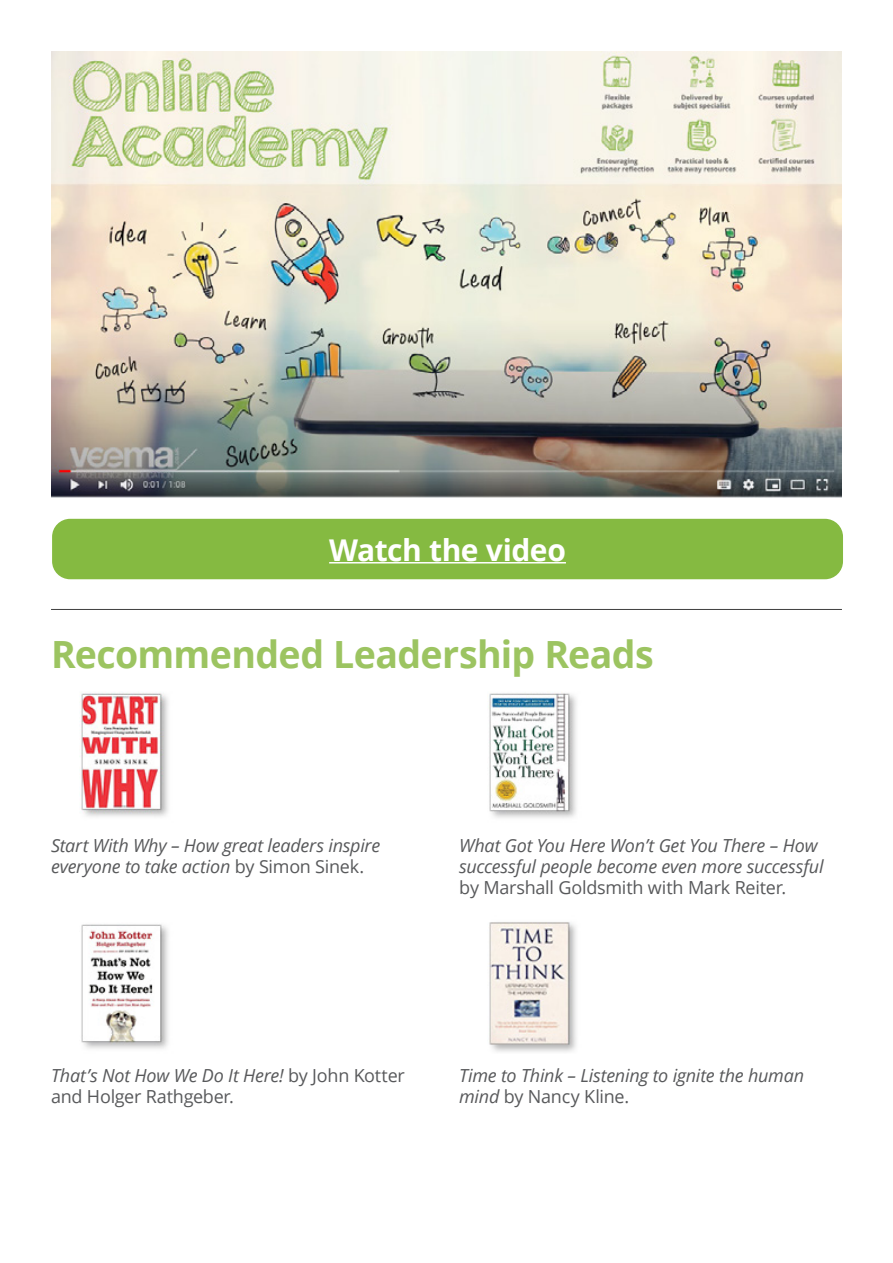
<style>
.page{position:relative;width:893px;height:1263px;background:#fff}
.page>*{position:absolute;margin:0;border:0;box-sizing:border-box;transform-origin:0 0}
.t1{font:700 37.5px "Open Sans";letter-spacing:-.015em;color:#9cc461}
.t2{font:700 30px "Open Sans";letter-spacing:-.015em;color:#fff}
.t3{font:italic 18px/21px "Open Sans";letter-spacing:-.015em;color:#58595b}
.t4{font:18px/21px "Open Sans";letter-spacing:-.015em;color:#58595b}
.s1{font-style:normal}
.s2{font-style:italic}
</style>
<div class="page">
<hr style="left:51px;top:609px;width:791px;height:1px;background:#3f3f3f">
<img style="left:81px;top:693px;width:88px;height:124px">
<img style="left:81px;top:924px;width:88px;height:125px">
<img style="left:489px;top:693px;width:88px;height:125px">
<img style="left:489px;top:922px;width:88px;height:130px">
<img style="left:51px;top:51px;width:791px;height:447px">
<div style="left:52px;top:519px;width:791px;height:60px;background:#85ba41;border-radius:18px"></div>
<hr style="left:329px;top:562px;width:237px;height:1px;background:#fff">
<h2 class="t2" style="left:329px;top:528px;width:238px">Watch the video</h2>
<h1 class="t1" style="left:51px;top:628px;width:604px">Recommended Leadership Reads</h1>
<p class="t3" style="left:51px;top:834px;width:331px">Start With Why – How great leaders inspire everyone to take action <span class="s1">by Simon Sinek.</span></p>
<p class="t3" style="left:459px;top:834px;width:366px">What Got You Here Won’t Get You There – How successful people become even more successful</p>
<p class="t4" style="left:459px;top:876px;width:328px">by Marshall Goldsmith with Mark Reiter.</p>
<p class="t4" style="left:51px;top:1065px;width:355px"><span class="s2">That’s Not How We Do It Here!</span> by John Kotter and Holger Rathgeber.</p>
<p class="t3" style="left:459px;top:1065px;width:346px">Time to Think – Listening to ignite the human mind <span class="s1">by Nancy Kline.</span></p>
</div>
